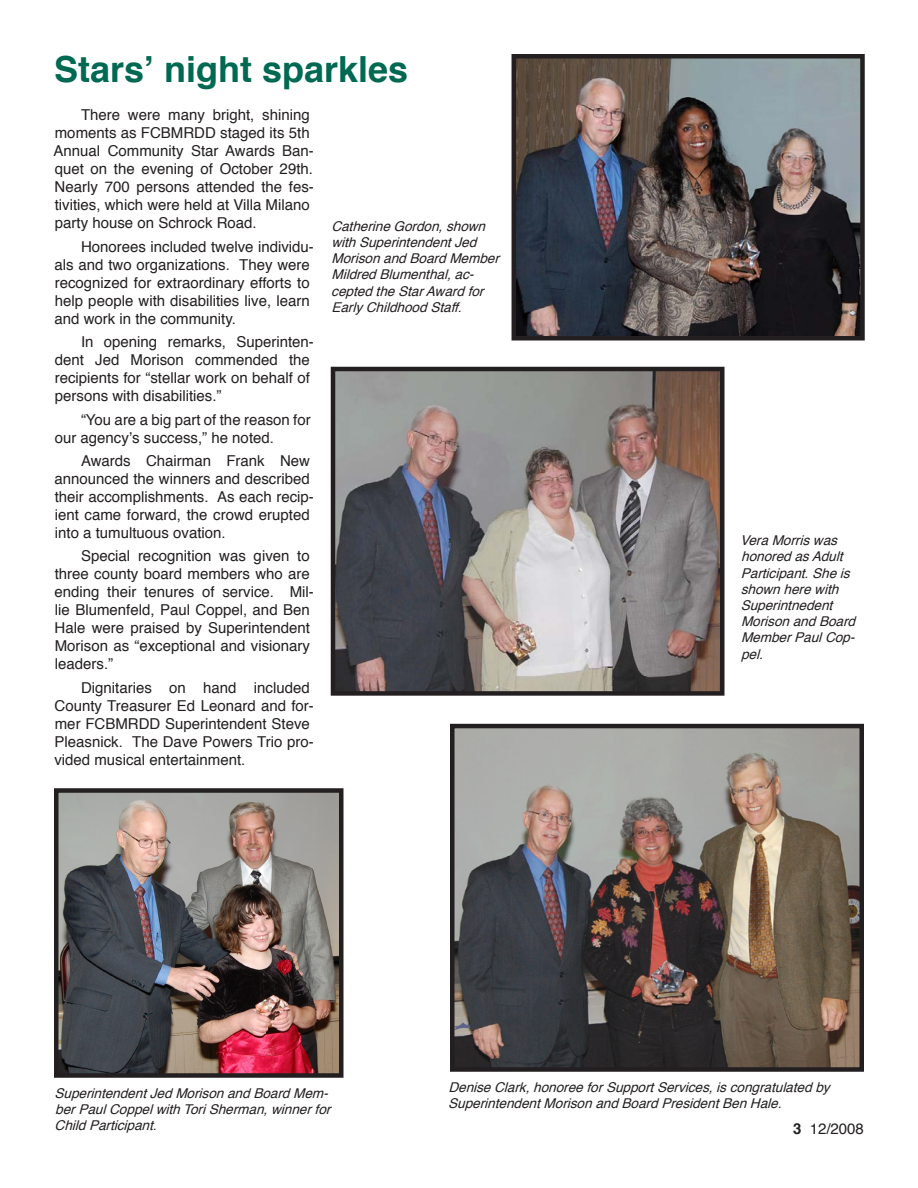
<style>
.page{position:relative;width:918px;height:1188px;background:#fff}
.page>*{position:absolute;margin:0;border:0;box-sizing:border-box;transform-origin:0 0}
.Subhead{font:700 36px "Helvetica";color:#006951}
.Dateline{font:15px/18px "Helvetica";color:#231f20}
.t1{font:italic 13.5px/16.2px "Helvetica";color:#231f20}
.s1{font-weight:700}
</style>
<div class="page">
<img style="left:517px;top:59px;width:343px;height:276px">
<div style="left:512px;top:54px;width:353px;height:286px;border:4px solid #231f20"></div>
<img style="left:455px;top:729px;width:404px;height:338px">
<div style="left:450px;top:724px;width:414px;height:348px;border:4px solid #231f20"></div>
<img style="left:59px;top:793px;width:280px;height:280px">
<div style="left:54px;top:788px;width:290px;height:290px;border:4px solid #231f20"></div>
<img style="left:336px;top:372px;width:383px;height:319px">
<div style="left:331px;top:367px;width:393px;height:329px;border:4px solid #231f20"></div>
<p class="Subhead" style="left:54px;top:37px;width:356px">Stars’ night sparkles</p>
<p class="Dateline" style="left:54px;top:106px;width:262px;text-indent:27px">There were many bright, shining moments as FCBMRDD staged its 5th Annual Community Star Awards Ban&shy;quet on the evening of October 29th.<br>Nearly 700 persons attended the fes&shy;tivities, which were held at Villa Milano party house on Schrock Road.</p>
<p class="Dateline" style="left:55px;top:237px;width:261px;text-indent:26px">Honorees included twelve individu&shy;als and two organizations. They were recognized for extraordinary efforts to help people with disabilities live, learn and work in the community.</p>
<p class="Dateline" style="left:55px;top:332px;width:261px;text-indent:26px">In opening remarks, Superinten&shy;dent Jed Morison commended the recipients for “stellar work on behalf of persons with disabilities.”</p>
<p class="Dateline" style="left:55px;top:410px;width:258px;text-indent:26px">“You are a big part of the reason for our agency’s success,” he noted.</p>
<p class="Dateline" style="left:55px;top:451px;width:261px;text-indent:26px">Awards Chairman Frank New announced the winners and described their accomplishments. As each recip&shy;ient came forward, the crowd erupted into a tumultuous ovation.</p>
<p class="Dateline" style="left:54px;top:547px;width:261px;text-indent:27px">Special recognition was given to three county board members who are ending their tenures of service. Mil&shy;lie Blumenfeld, Paul Coppel, and Ben<br>Hale were praised by Superintendent<br>Morison as “exceptional and visionary leaders.”</p>
<p class="Dateline" style="left:54px;top:678px;width:261px;text-indent:27px">Dignitaries on hand included County Treasurer Ed Leonard and for&shy;mer FCBMRDD Superintendent Steve Pleasnick. The Dave Powers Trio pro&shy;vided musical entertainment.</p>
<p class="t1" style="left:331px;top:218px;width:175px">Catherine Gordon, shown with Superintendent Jed<br>Morison and Board Member<br>Mildred Blumenthal, ac&shy;cepted the Star Award for<br>Early Childhood Staff.</p>
<p class="t1" style="left:740px;top:532px;width:122px">Vera Morris was honored as Adult<br>Participant. She is shown here with<br>Superintnedent<br>Morison and Board<br>Member Paul Cop&shy;pel.</p>
<p class="t1" style="left:55px;top:1085px;width:283px">Superintendent Jed Morison and Board Mem&shy;ber Paul Coppel with Tori Sherman, winner for<br>Child Participant.</p>
<p class="t1" style="left:448px;top:1079px;width:389px">Denise Clark, honoree for Support Services, is congratulated by<br>Superintendent Morison and Board President Ben Hale.</p>
<p class="Dateline" style="left:793px;top:1120px;width:72px"><span class="s1">3</span> 12/2008</p>
</div>
